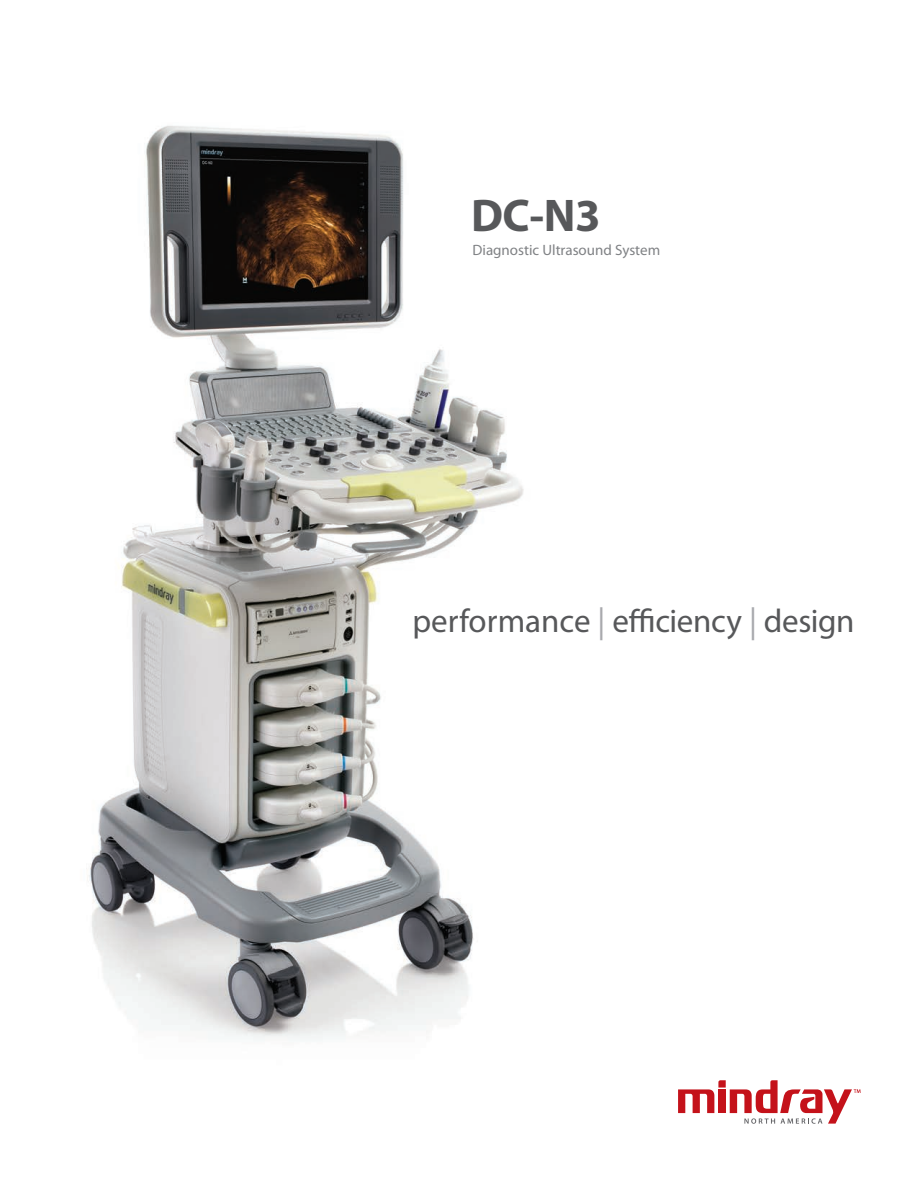
<style>
.page{position:relative;width:918px;height:1188px;background:#fff}
.page>*{position:absolute;margin:0;border:0;box-sizing:border-box;transform-origin:0 0}
.t1{font:700 46.05px "Myriad Pro";color:#57585a}
.t2{font:33px "Myriad Pro";letter-spacing:-.005em;color:#57585a}
.t3{font:15px "Myriad Pro";color:#808285}
.s1{color:#a8a9ad}
</style>
<div class="page">
<img style="left:87px;top:126px;width:437px;height:914px">
<svg style="left:678px;top:1080px;width:183px;height:44px"></svg>
<p class="t1" style="left:471px;top:189px;width:131px">DC-N3</p>
<p class="t3" style="left:473px;top:242px;width:189px">Diagnostic Ultrasound System</p>
<p class="t2" style="left:412px;top:603px;width:444px">performance <span class="s1">|</span> efficiency <span class="s1">|</span> design</p>
</div>
